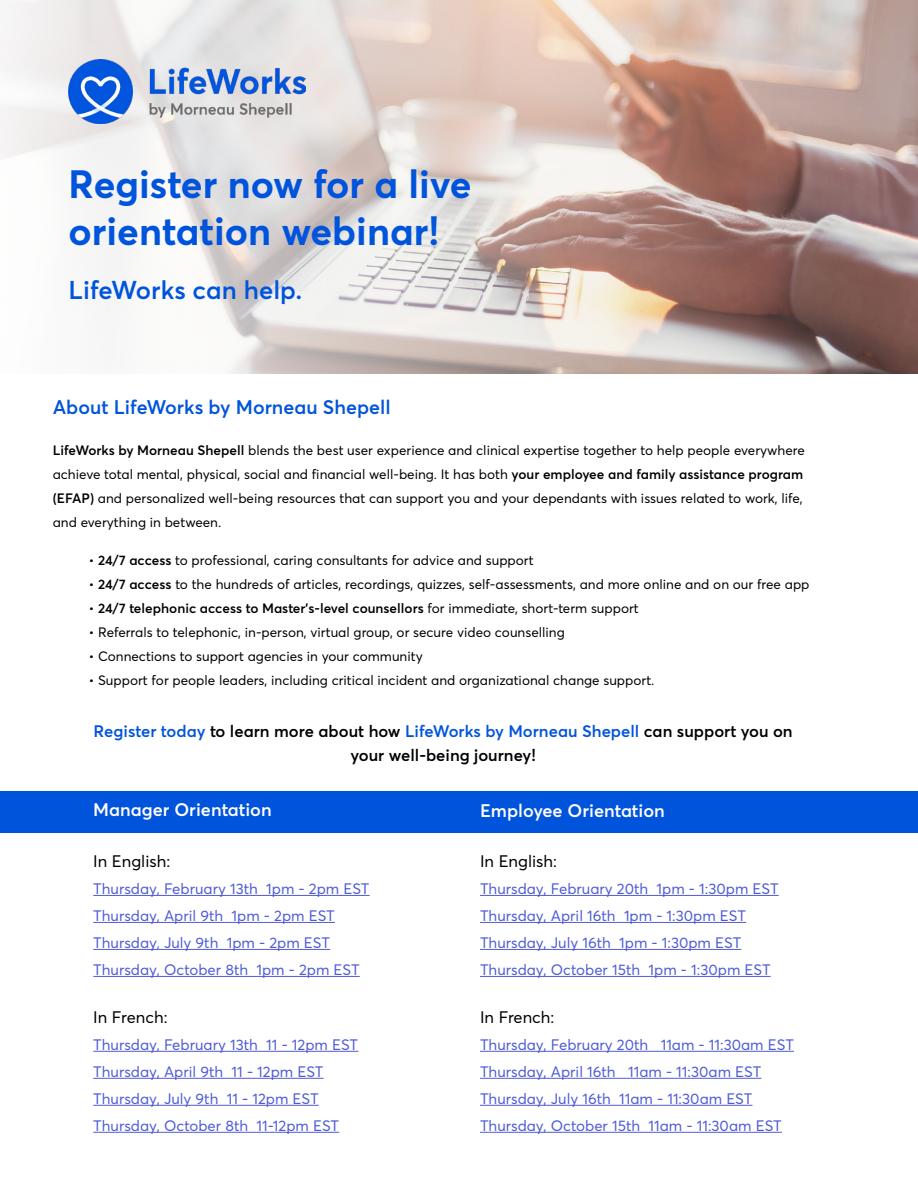
<style>
.page{position:relative;width:918px;height:1188px;background:#fff}
.page>*{position:absolute;margin:0;border:0;box-sizing:border-box;transform-origin:0 0}
.t1{font:700 39px/46.8px "Averta";color:#0054dc}
.t2{font:600 25.5px "Averta";color:#0054dc}
.t3{font:600 19.5px "Averta";color:#0054dc}
.t4{font:600 18px "Averta";color:#fff}
.t5{font:600 16.5px/24px "Averta";color:#000;text-align:center}
.t6{font:16.5px "Averta";color:#000}
.t7{font:15px/27px "Averta";color:#4f5cd6}
.t8{font:13.5px/24px "Averta";color:#000}
.t9{font:600 13.5px "Averta";color:#000}
.s1{font-weight:600}
.s2{font-weight:400}
.s3{color:#0054dc}
</style>
<div class="page">
<div style="left:0;top:791px;width:918px;height:42px;background:#0054dc"></div>
<img style="left:863px;top:0;width:55px;height:373px">
<hr style="left:93px;top:895px;width:277px;height:1px;background:#4f5cd6">
<hr style="left:93px;top:922px;width:242px;height:1px;background:#4f5cd6">
<hr style="left:93px;top:949px;width:237px;height:1px;background:#4f5cd6">
<hr style="left:93px;top:976px;width:267px;height:1px;background:#4f5cd6">
<hr style="left:480px;top:895px;width:299px;height:1px;background:#4f5cd6">
<hr style="left:480px;top:922px;width:266px;height:1px;background:#4f5cd6">
<hr style="left:480px;top:949px;width:261px;height:1px;background:#4f5cd6">
<hr style="left:480px;top:976px;width:291px;height:1px;background:#4f5cd6">
<hr style="left:93px;top:1051px;width:265px;height:1px;background:#4f5cd6">
<hr style="left:93px;top:1078px;width:231px;height:1px;background:#4f5cd6">
<hr style="left:93px;top:1105px;width:226px;height:1px;background:#4f5cd6">
<hr style="left:93px;top:1132px;width:246px;height:1px;background:#4f5cd6">
<hr style="left:480px;top:1051px;width:314px;height:1px;background:#4f5cd6">
<hr style="left:480px;top:1078px;width:281px;height:1px;background:#4f5cd6">
<hr style="left:480px;top:1105px;width:273px;height:1px;background:#4f5cd6">
<hr style="left:480px;top:1132px;width:302px;height:1px;background:#4f5cd6">
<svg style="left:0;top:0;width:863px;height:373px"></svg>
<img style="left:68px;top:59px;width:237px;height:65px">
<h1 class="t1" style="left:69px;top:161px;width:405px">Register now for a live orientation webinar!</h1>
<h2 class="t2" style="left:69px;top:274px;width:235px">LifeWorks can help.</h2>
<h3 class="t3" style="left:53px;top:395px;width:339px">About LifeWorks by Morneau Shepell</h3>
<p class="t8" style="left:53px;top:438px;width:754px"><span class="s1">LifeWorks by Morneau Shepell</span> blends the best user experience and clinical expertise together to help people everywhere achieve total mental, physical, social and financial well-being. It has both <span class="s1">your employee and family assistance program (EFAP)</span> and personalized well-being resources that can support you and your dependants with issues related to work, life, and everything in between.</p>
<p class="t8" style="left:89px;top:548px;width:446px">• <span class="s1">24/7 access</span> to professional, caring consultants for advice and support</p>
<p class="t8" style="left:89px;top:572px;width:722px">• <span class="s1">24/7 access</span> to the hundreds of articles, recordings, quizzes, self-assessments, and more online and on our free app</p>
<p class="t9" style="left:89px;top:600px;width:552px"><span class="s2">•</span> 24/7 telephonic access to Master’s-level counsellors <span class="s2">for immediate, short-term support</span></p>
<p class="t8" style="left:89px;top:620px;width:478px">• Referrals to telephonic, in-person, virtual group, or secure video counselling</p>
<p class="t8" style="left:89px;top:644px;width:336px">• Connections to support agencies in your community</p>
<p class="t8" style="left:89px;top:668px;width:567px">• Support for people leaders, including critical incident and organizational change support.</p>
<p class="t5" style="left:94px;top:719px;width:701px"><span class="s3">Register today</span> to learn more about how <span class="s3">LifeWorks by Morneau Shepell</span> can support you on your well-being journey!</p>
<h3 class="t4" style="left:93px;top:798px;width:180px">Manager Orientation</h3>
<h3 class="t4" style="left:480px;top:799px;width:186px">Employee Orientation</h3>
<p class="t6" style="left:93px;top:851px;width:79px">In English:</p>
<p class="t7" style="left:93px;top:875px;width:278px">Thursday, February 13th 1pm - 2pm EST Thursday, April 9th 1pm - 2pm EST Thursday, July 9th 1pm - 2pm EST Thursday, October 8th 1pm - 2pm EST</p>
<p class="t6" style="left:93px;top:1007px;width:76px">In French:</p>
<p class="t7" style="left:93px;top:1031px;width:267px">Thursday, February 13th 11 - 12pm EST Thursday, April 9th 11 - 12pm EST Thursday, July 9th 11 - 12pm EST Thursday, October 8th 11-12pm EST</p>
<p class="t6" style="left:480px;top:851px;width:79px">In English:</p>
<p class="t7" style="left:480px;top:875px;width:300px">Thursday, February 20th 1pm - 1:30pm EST Thursday, April 16th 1pm - 1:30pm EST Thursday, July 16th 1pm - 1:30pm EST Thursday, October 15th 1pm - 1:30pm EST</p>
<p class="t6" style="left:480px;top:1007px;width:76px">In French:</p>
<p class="t7" style="left:480px;top:1031px;width:316px">Thursday, February 20th 11am - 11:30am EST Thursday, April 16th 11am - 11:30am EST Thursday, July 16th 11am - 11:30am EST Thursday, October 15th 11am - 11:30am EST</p>
</div>
